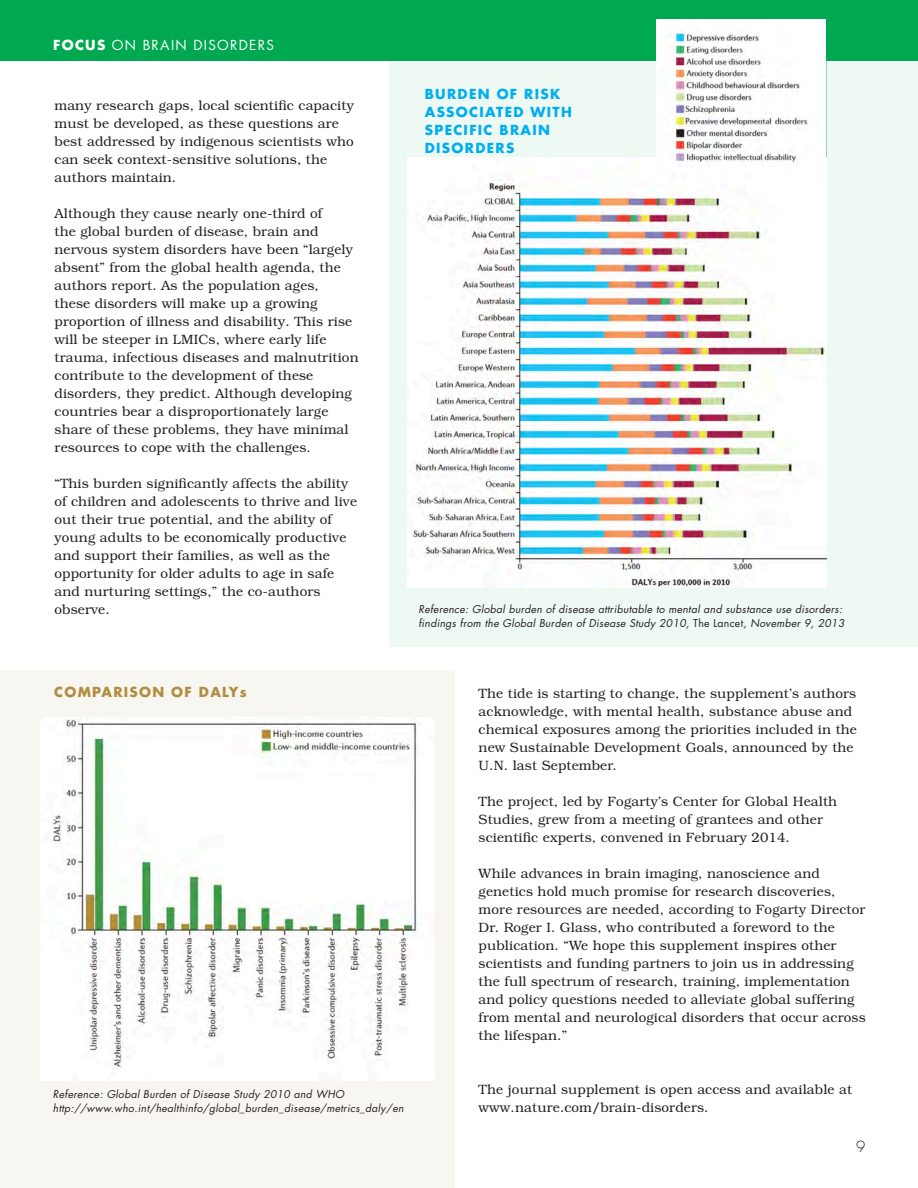
<style>
.page{position:relative;width:918px;height:1188px;background:#fff}
.page>*{position:absolute;margin:0;border:0;box-sizing:border-box;transform-origin:0 0}
.t1{font:300 15px "Futura Std";color:#231f20}
.t2{font:300 13.5px/18px "Bookman Std";letter-spacing:.01em;color:#231f20}
.t3{font:700 13.5px/18px "Futura Std";letter-spacing:.095em;color:#00aeef}
.t4{font:13.5px "Futura Std";letter-spacing:.095em;color:#fff}
.t5{font:700 13.5px "Futura Std";letter-spacing:.095em;color:#b18d41}
.t6{font:italic 10.5px/13.5px "Futura Std";letter-spacing:.025em;color:#231f20}
.s1{font-weight:700}
.s2{font-style:normal}
</style>
<div class="page">
<div style="left:0;top:0;width:918px;height:60px;background:#00a851"></div>
<div style="left:389px;top:60px;width:529px;height:587px;background:#eef9f3"></div>
<div style="left:0;top:670px;width:455px;height:518px;background:#f8f6f0"></div>
<img style="left:40px;top:717px;width:394px;height:363px">
<img style="left:407px;top:157px;width:420px;height:431px">
<img style="left:657px;top:19px;width:169px;height:160px">
<p class="t4" style="left:53px;top:37px;width:222px"><span class="s1">FOCUS</span> ON BRAIN DISORDERS</p>
<p class="t2" style="left:55px;top:97px;width:301px">many research gaps, local scientific capacity must be developed, as these questions are best addressed by indigenous scientists who can seek context-sensitive solutions, the authors maintain.</p>
<p class="t2" style="left:55px;top:205px;width:306px">Although they cause nearly one-third of<br>the global burden of disease, brain and nervous system disorders have been “largely absent” from the global health agenda, the authors report. As the population ages,<br>these disorders will make up a growing proportion of illness and disability. This rise will be steeper in LMICs, where early life trauma, infectious diseases and malnutrition contribute to the development of these disorders, they predict. Although developing countries bear a disproportionately large share of these problems, they have minimal resources to cope with the challenges.</p>
<p class="t2" style="left:55px;top:475px;width:304px">“This burden significantly affects the ability of children and adolescents to thrive and live out their true potential, and the ability of young adults to be economically productive and support their families, as well as the opportunity for older adults to age in safe and nurturing settings,” the co-authors observe.</p>
<p class="t3" style="left:425px;top:84px;width:149px">BURDEN OF RISK<br>ASSOCIATED WITH<br>SPECIFIC BRAIN<br>DISORDERS</p>
<p class="t6" style="left:418px;top:603px;width:427px">Reference: Global burden of disease attributable to mental and substance use disorders: findings from the Global Burden of Disease Study 2010, <span class="s2">The Lancet</span>, November 9, 2013</p>
<p class="t5" style="left:54px;top:683px;width:194px">COMPARISON OF DALYs</p>
<p class="t6" style="left:53px;top:1088px;width:293px">Reference: Global Burden of Disease Study 2010 and WHO</p>
<p class="t6" style="left:53px;top:1101px;width:352px">http://www.who.int/healthinfo/global_burden_disease/metrics_daly/en</p>
<p class="t2" style="left:479px;top:684px;width:380px">The tide is starting to change, the supplement’s authors acknowledge, with mental health, substance abuse and chemical exposures among the priorities included in the new Sustainable Development Goals, announced by the U.N. last September.</p>
<p class="t2" style="left:479px;top:792px;width:360px">The project, led by Fogarty’s Center for Global Health<br>Studies, grew from a meeting of grantees and other scientific experts, convened in February 2014.</p>
<p class="t2" style="left:479px;top:864px;width:389px">While advances in brain imaging, nanoscience and genetics hold much promise for research discoveries, more resources are needed, according to Fogarty Director Dr. Roger I. Glass, who contributed a foreword to the publication. “We hope this supplement inspires other scientists and funding partners to join us in addressing the full spectrum of research, training, implementation and policy questions needed to alleviate global suffering from mental and neurological disorders that occur across the lifespan.”</p>
<p class="t2" style="left:479px;top:1080px;width:375px">The journal supplement is open access and available at www.nature.com/brain-disorders.</p>
<p class="t1" style="left:856px;top:1137px;width:11px">9</p>
</div>
